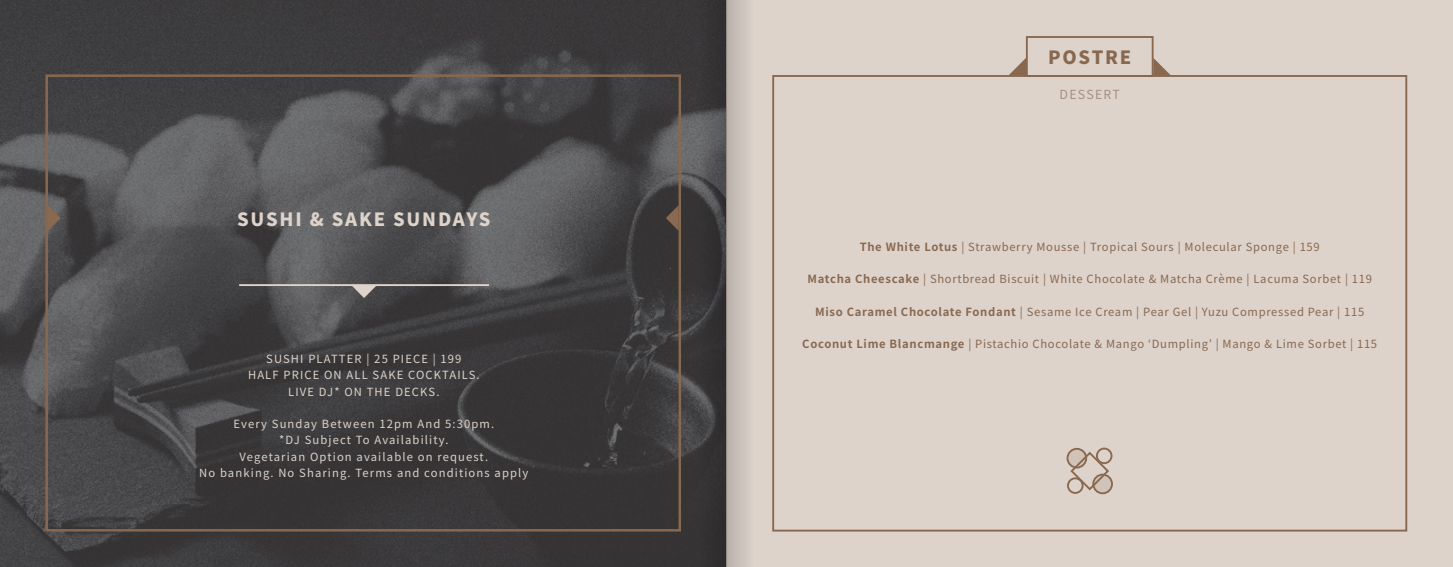
<style>
.page{position:relative;width:1453px;height:567px;background:#fff}
.page>*{position:absolute;margin:0;border:0;box-sizing:border-box;transform-origin:0 0}
.t1{font:900 18.25px "Noto Sans CJ Kkr";letter-spacing:.1em;color:#ddd3cb}
.t2{font:900 18.25px "Noto Sans CJ Kkr";letter-spacing:.1em;color:#88684f}
.t3{font:600 12.5px "Noto Sans CJ Kkr";letter-spacing:.1em;color:#a48a75}
.t4{font:11.25px "Noto Sans CJ Kkr";letter-spacing:.06em;color:#88684f}
.t5{font:11.25px/16.2px "Noto Sans CJ Kkr";letter-spacing:.1em;color:#ddd3cb;text-align:center}
.s1{font-weight:700}
</style>
<div class="page">
<img style="left:0;top:0;width:699px;height:567px">
<div style="left:45px;top:74px;width:636px;height:457px;border:2px solid #88684f"></div>
<svg style="left:48px;top:205px;width:13px;height:26px"></svg>
<svg style="left:666px;top:205px;width:13px;height:26px"></svg>
<hr style="left:239px;top:284px;width:250px;height:2px;background:#ddd3cb">
<svg style="left:351px;top:286px;width:26px;height:12px"></svg>
<div style="left:726px;top:0;width:727px;height:567px;background:#ddd3cb"></div>
<div style="left:1092px;top:474px;width:21px;height:20px;border:2px solid #88684f;border-radius:50%"></div>
<div style="left:1066px;top:448px;width:21px;height:20px;border:2px solid #88684f;border-radius:50%"></div>
<div style="left:772px;top:75px;width:635px;height:456px;border:2px solid #88684f"></div>
<div style="left:1026px;top:36px;width:127px;height:41px;border:2px solid #88684f"></div>
<svg style="left:1009px;top:58px;width:17px;height:17px"></svg>
<svg style="left:1153px;top:58px;width:18px;height:17px"></svg>
<svg style="left:1069px;top:450px;width:41px;height:42px"></svg>
<div style="left:1096px;top:448px;width:16px;height:16px;border:2px solid #88684f;border-radius:50%"></div>
<div style="left:1067px;top:477px;width:16px;height:17px;border:2px solid #88684f;border-radius:50%"></div>
<svg style="left:726px;top:0;width:21px;height:567px"></svg>
<svg style="left:699px;top:0;width:27px;height:567px;background:#3b393b"></svg>
<h1 class="t1" style="left:237px;top:209px;width:255px">SUSHI &amp; SAKE SUNDAYS</h1>
<p class="t5" style="left:248px;top:351px;width:233px">SUSHI PLATTER | 25 PIECE | 199<br>HALF PRICE ON ALL SAKE COCKTAILS.<br>LIVE DJ* ON THE DECKS.</p>
<p class="t5" style="left:199px;top:416px;width:331px">Every Sunday Between 12pm And 5:30pm.<br>*DJ Subject To Availability.<br>Vegetarian Option available on request.<br>No banking. No Sharing. Terms and conditions apply</p>
<h1 class="t2" style="left:1048px;top:47px;width:85px">POSTRE</h1>
<p class="t3" style="left:1059px;top:88px;width:62px">DESSERT</p>
<p class="t4" style="left:860px;top:240px;width:461px"><span class="s1">The White Lotus</span> | Strawberry Mousse | Tropical Sours | Molecular Sponge | 159</p>
<p class="t4" style="left:807px;top:273px;width:566px"><span class="s1">Matcha Cheescake</span> | Shortbread Biscuit | White Chocolate &amp; Matcha Crème | Lacuma Sorbet | 119</p>
<p class="t4" style="left:815px;top:305px;width:550px"><span class="s1">Miso Caramel Chocolate Fondant</span> | Sesame Ice Cream | Pear Gel | Yuzu Compressed Pear | 115</p>
<p class="t4" style="left:802px;top:338px;width:576px"><span class="s1">Coconut Lime Blancmange</span> | Pistachio Chocolate &amp; Mango ‘Dumpling’ | Mango &amp; Lime Sorbet | 115</p>
</div>
